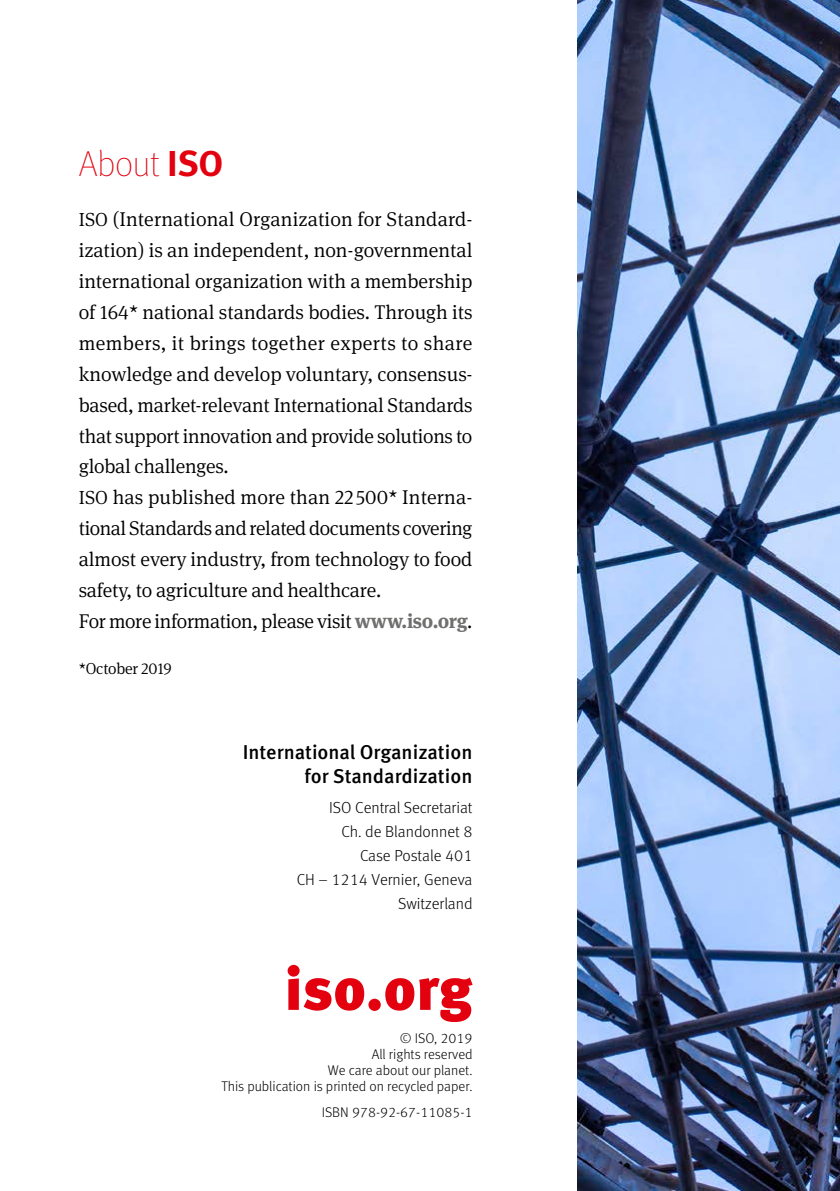
<style>
.page{position:relative;width:840px;height:1191px;background:#fff}
.page>*{position:absolute;margin:0;border:0;box-sizing:border-box;transform-origin:0 0}
.t1{font:900 60px "Meta Pro";letter-spacing:-.005em;color:#e3000f}
.t2{font:100 36px "Meta Pro";letter-spacing:-.01em;color:#e3000f}
.t3{font:300 20px/30.8px "Meta Serif Pro";letter-spacing:-.005em;color:#000}
.t4{font:500 20px/24px "Meta Pro";color:#000;text-align:right}
.t5{font:300 16px/24px "Meta Pro";color:#000;text-align:right}
.note{font:300 16px "Meta Serif Pro";letter-spacing:-.01em;color:#000}
.t6{font:300 14px/16px "Meta Pro";color:#000;text-align:right}
.s1{font-weight:700}
.s2{font-size:19px}
.s3{font-weight:700;color:#6f6f6e}
</style>
<div class="page">
<img style="left:577px;top:0;width:262px;height:1191px">
<p class="t2" style="left:79px;top:139px;width:146px">About <span class="s1">ISO</span></p>
<p class="t3" style="left:79px;top:203px;width:395px"><span class="s2">ISO</span> (International Organization for Standard&shy;ization) is an independent, non-governmental international organization with a membership of 164* national standards bodies. Through its members, it brings together experts to share knowledge and develop voluntary, consensus&shy;based, market-relevant International Standards that support innovation and provide solutions to global challenges.</p>
<p class="t3" style="left:79px;top:481px;width:395px;text-align:justify"><span class="s2">ISO</span> has published more than 22 500* Interna&shy;tional Standards and related documents covering almost every industry, from technology to food safety, to agriculture and healthcare.</p>
<p class="t3" style="left:79px;top:604px;width:395px">For more information, please visit <span class="s3">www.iso.org</span>.</p>
<p class="note" style="left:79px;top:657px;width:95px">*October 2019</p>
<p class="t4" style="left:242px;top:739px;width:231px">International Organization for Standardization</p>
<p class="t5" style="left:296px;top:795px;width:177px">ISO Central Secretariat<br>Ch. de Blandonnet 8<br>Case Postale 401<br>CH – 1214 Vernier, Geneva<br>Switzerland</p>
<h1 class="t1" style="left:284px;top:941px;width:189px">iso.org</h1>
<p class="t6" style="left:221px;top:1029px;width:252px">© ISO, 2019<br>All rights reserved<br>We care about our planet.<br>This publication is printed on recycled paper.</p>
<p class="t6" style="left:321px;top:1103px;width:152px">ISBN 978-92-67-11085-1</p>
</div>
